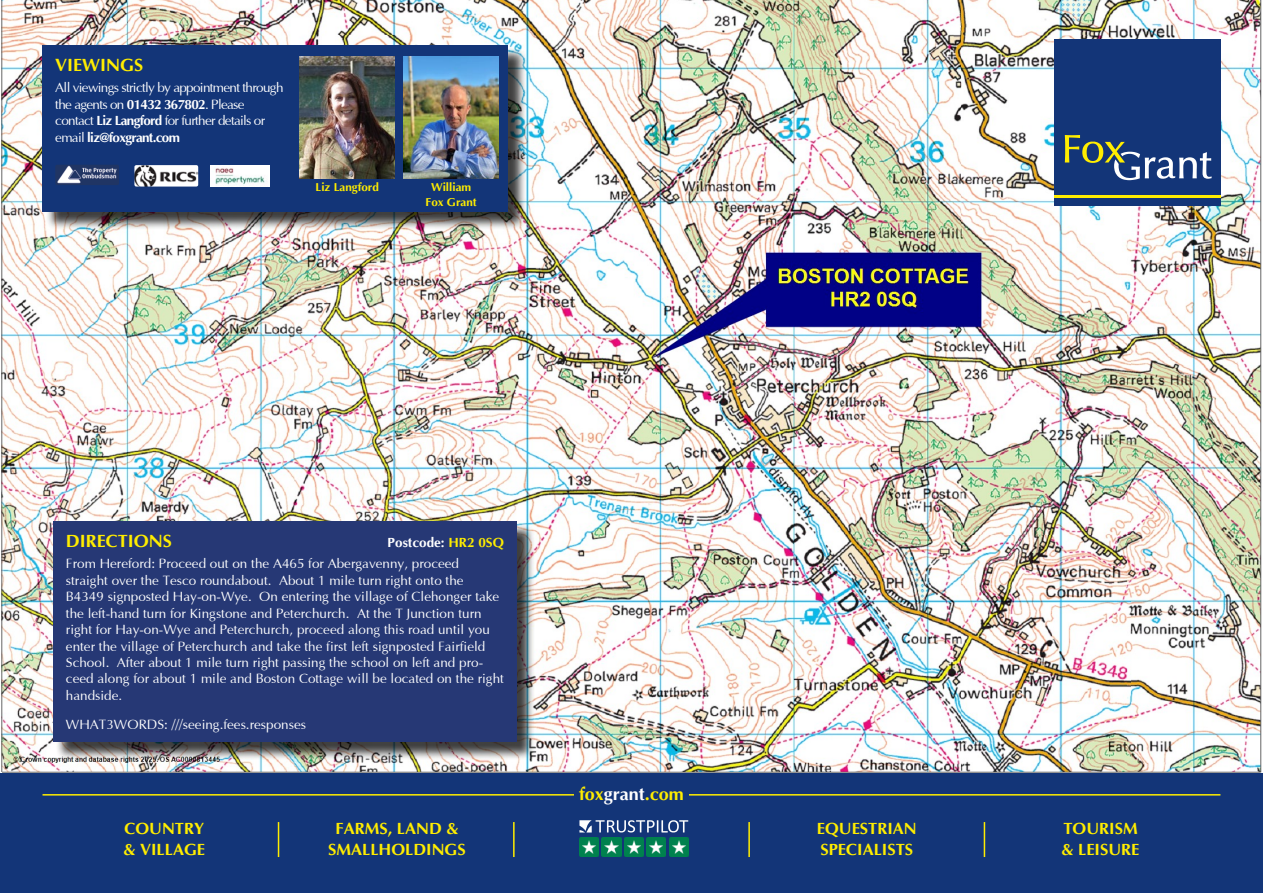
<style>
.page{position:relative;width:1263px;height:893px;background:#133578}
.page>*{position:absolute;margin:0;border:0;box-sizing:border-box;transform-origin:0 0}
.t1{font:700 18px "Optima";color:#ffed00}
.t2{font:700 16.5px/20.7px "Optima";color:#ffed00}
.t3{font:13.5px/16.5px "Optima";color:#fff}
.t4{font:13.5px/16.5px "Optima";letter-spacing:-.05em;color:#fff}
.t5{font:700 11.7px/14.2px "Optima";color:#ffed00;text-align:center}
.s1{font-weight:700}
.s2{font-weight:700;color:#ffed00}
.s3{color:#fff}
</style>
<div class="page">
<hr style="left:43px;top:794px;width:1177px;height:2px;background:#ffed00">
<div style="left:574px;top:787px;width:115px;height:13px;background:#133578"></div>
<hr style="left:1px;top:772px;width:1260px;height:1px;background:#fff">
<hr style="left:1px;top:0;width:1px;height:772px;background:#fff">
<img style="left:3px;top:0;width:1257px;height:772px">
<hr style="left:2px;top:0;width:1px;height:772px;background:#666">
<hr style="left:1260px;top:0;width:1px;height:772px;background:#666">
<hr style="left:2px;top:772px;width:1258px;height:1px;background:#666">
<div style="left:1054px;top:39px;width:166px;height:166px;background:#133578"></div>
<hr style="left:1054px;top:195px;width:166px;height:2px;background:#ffed00">
<svg style="left:1065px;top:135px;width:146px;height:45px"></svg>
<div style="left:55px;top:523px;width:480px;height:238px;background:#000;opacity:.75"></div>
<div style="left:53px;top:521px;width:464px;height:221px;background:#263875"></div>
<hr style="left:278px;top:822px;width:1px;height:35px;background:#ffed00">
<hr style="left:513px;top:822px;width:2px;height:35px;background:#ffed00">
<hr style="left:748px;top:822px;width:2px;height:35px;background:#ffed00">
<hr style="left:984px;top:822px;width:1px;height:35px;background:#ffed00">
<img style="left:579px;top:838px;width:20px;height:19px">
<img style="left:602px;top:838px;width:19px;height:19px">
<img style="left:624px;top:838px;width:19px;height:19px">
<img style="left:647px;top:838px;width:19px;height:19px">
<img style="left:669px;top:838px;width:19px;height:19px">
<svg style="left:579px;top:820px;width:109px;height:12px"></svg>
<div style="left:45px;top:48px;width:482px;height:182px;background:#000;opacity:.75"></div>
<div style="left:43px;top:45px;width:465px;height:166px;background:#133578"></div>
<img style="left:55px;top:165px;width:64px;height:20px">
<img style="left:299px;top:56px;width:95px;height:123px">
<img style="left:404px;top:56px;width:95px;height:123px">
<img style="left:134px;top:165px;width:64px;height:22px">
<img style="left:211px;top:165px;width:59px;height:21px">
<h1 class="t1" style="left:55px;top:55px;width:90px">VIEWINGS</h1>
<p class="t4" style="left:55px;top:80px;width:230px">All viewings strictly by appointment through the agents on <span class="s1">01432 367802</span>. Please contact <span class="s1">Liz Langford</span> for further details or email <span class="s1">liz@foxgrant.com</span></p>
<p class="t5" style="left:316px;top:181px;width:65px">Liz Langford</p>
<p class="t5" style="left:425px;top:181px;width:53px">William<br>Fox Grant</p>
<h1 class="t1" style="left:66px;top:531px;width:108px">DIRECTIONS</h1>
<p class="t3" style="left:66px;top:533px;width:439px;line-height:20.7px;text-indent:322px"><span class="s1">Postcode:</span> <span class="s2">HR2 0SQ<br></span>From Hereford: Proceed out on the A465 for Abergavenny, proceed</p>
<p class="t3" style="left:66px;top:572px;width:439px">straight over the Tesco roundabout. About 1 mile turn right onto the B4349 signposted Hay-on-Wye. On entering the village of Clehonger take the left-hand turn for Kingstone and Peterchurch. At the T Junction turn right for Hay-on-Wye and Peterchurch, proceed along this road until you enter the village of Peterchurch and take the first left signposted Fairfield School. After about 1 mile turn right passing the school on left and pro&shy;ceed along for about 1 mile and Boston Cottage will be located on the right handside.</p>
<p class="t3" style="left:66px;top:717px;width:242px">WHAT3WORDS: ///seeing.fees.responses</p>
<h1 class="t1" style="left:579px;top:784px;width:106px">fox<span class="s3">grant</span>.com</h1>
<p class="t2" style="left:124px;top:819px;width:83px">COUNTRY &amp; VILLAGE</p>
<p class="t2" style="left:328px;top:819px;width:139px;text-align:center">FARMS, LAND &amp;<br>SMALLHOLDINGS</p>
<p class="t2" style="left:1062px;top:819px;width:79px">TOURISM &amp; LEISURE</p>
<p class="t2" style="left:817px;top:819px;width:101px">EQUESTRIAN<br>SPECIALISTS</p>
</div>
